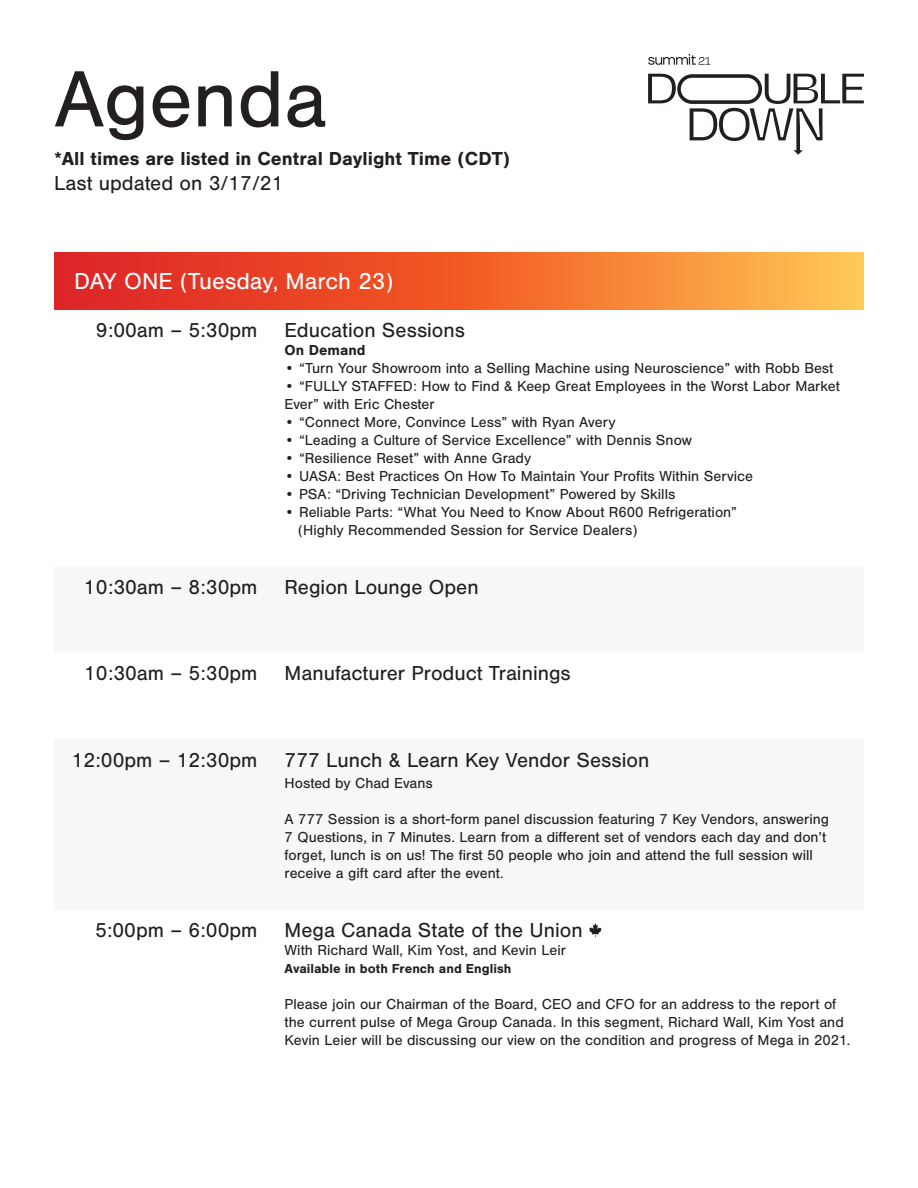
<style>
.page{position:relative;width:918px;height:1188px;background:#fff}
.page>*{position:absolute;margin:0;border:0;box-sizing:border-box;transform-origin:0 0}
.t1{font:82.65px "Nimbus San";color:#231f20}
.t2{font:24px "Nimbus San";color:#fff}
.t3{font:21px "Nimbus San";color:#231f20}
.t4{font:700 19.5px "Nimbus San";color:#231f20}
.t5{font:15px/18px "Nimbus San";color:#231f20}
.t6{font:700 15px "Nimbus San";color:#231f20}
.t7{font:700 13.5px "Nimbus San";color:#231f20}
</style>
<div class="page">
<svg style="left:648px;top:74px;width:216px;height:81px"></svg>
<svg style="left:648px;top:54px;width:62px;height:11px"></svg>
<svg style="left:54px;top:253px;width:810px;height:56px;background:#ef6730"></svg>
<svg style="left:589px;top:923px;width:13px;height:14px"></svg>
<p class="t1" style="left:54px;top:54px;width:275px">Agenda</p>
<p class="t4" style="left:54px;top:148px;width:458px">*All times are listed in Central Daylight Time (CDT)</p>
<p class="t3" style="left:54px;top:172px;width:231px">Last updated on 3/17/21</p>
<p class="t2" style="left:74px;top:268px;width:321px">DAY ONE (Tuesday, March 23)</p>
<p class="t3" style="left:96px;top:318px;width:163px">9:00am – 5:30pm</p>
<p class="t3" style="left:285px;top:318px;width:182px">Education Sessions</p>
<p class="t6" style="left:285px;top:341px;width:83px">On Demand</p>
<p class="t5" style="left:285px;top:359px;width:550px">• “Turn Your Showroom into a Selling Machine using Neuroscience” with Robb Best</p>
<p class="t5" style="left:285px;top:377px;width:557px">• “FULLY STAFFED: How to Find &amp; Keep Great Employees in the Worst Labor Market<br>Ever” with Eric Chester</p>
<p class="t5" style="left:285px;top:413px;width:333px">• “Connect More, Convince Less” with Ryan Avery</p>
<p class="t5" style="left:285px;top:431px;width:409px">• “Leading a Culture of Service Excellence” with Dennis Snow</p>
<p class="t5" style="left:285px;top:449px;width:248px">• “Resilience Reset” with Anne Grady</p>
<p class="t5" style="left:285px;top:467px;width:470px">• UASA: Best Practices On How To Maintain Your Profits Within Service</p>
<p class="t5" style="left:285px;top:485px;width:392px">• PSA: “Driving Technician Development” Powered by Skills</p>
<p class="t5" style="left:285px;top:503px;width:454px">• Reliable Parts: “What You Need to Know About R600 Refrigeration”</p>
<p class="t5" style="left:298px;top:521px;width:341px">(Highly Recommended Session for Service Dealers)</p>
<p class="t3" style="left:84px;top:575px;width:175px">10:30am – 8:30pm</p>
<p class="t3" style="left:285px;top:575px;width:196px">Region Lounge Open</p>
<p class="t3" style="left:84px;top:662px;width:175px">10:30am – 5:30pm</p>
<p class="t3" style="left:285px;top:662px;width:288px">Manufacturer Product Trainings</p>
<p class="t3" style="left:72px;top:748px;width:187px">12:00pm – 12:30pm</p>
<p class="t3" style="left:285px;top:748px;width:366px">777 Lunch &amp; Learn Key Vendor Session</p>
<p class="t5" style="left:285px;top:774px;width:150px">Hosted by Chad Evans</p>
<p class="t5" style="left:285px;top:810px;width:546px">A 777 Session is a short-form panel discussion featuring 7 Key Vendors, answering 7 Questions, in 7 Minutes. Learn from a different set of vendors each day and don’t forget, lunch is on us! The first 50 people who join and attend the full session will receive a gift card after the event.</p>
<p class="t3" style="left:95px;top:919px;width:164px">5:00pm – 6:00pm</p>
<p class="t3" style="left:285px;top:919px;width:300px">Mega Canada State of the Union</p>
<p class="t5" style="left:285px;top:942px;width:283px">With Richard Wall, Kim Yost, and Kevin Leir</p>
<p class="t7" style="left:285px;top:961px;width:228px">Available in both French and English</p>
<p class="t5" style="left:285px;top:996px;width:567px">Please join our Chairman of the Board, CEO and CFO for an address to the report of the current pulse of Mega Group Canada. In this segment, Richard Wall, Kim Yost and<br>Kevin Leier will be discussing our view on the condition and progress of Mega in 2021.</p>
</div>
